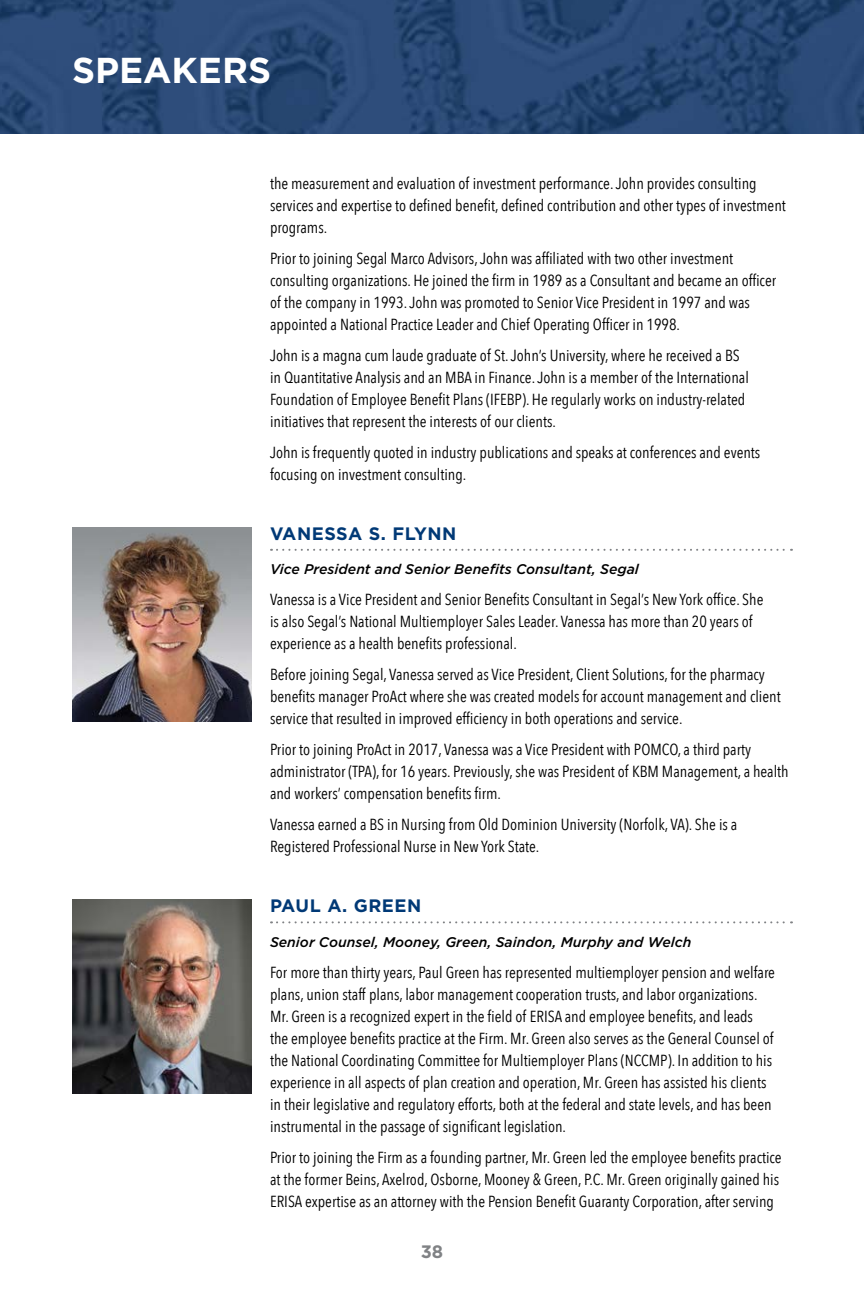
<style>
.page{position:relative;width:864px;height:1296px;background:#fff}
.page>*{position:absolute;margin:0;border:0;box-sizing:border-box;transform-origin:0 0}
.t1{font:700 36px "Gotham";color:#fff}
.t2{font:700 18px "Gotham";letter-spacing:.03em;color:#003976}
.t3{font:700 18px "Gotham";color:#808285}
.t4{font:16px/22px "Avenir Next Condensed";color:#000}
.t5{font:italic 500 14px "Gotham";color:#000}
</style>
<div class="page">
<img style="left:0;top:0;width:864px;height:133px">
<svg style="left:271px;top:549px;width:521px;height:2px"></svg>
<svg style="left:271px;top:921px;width:521px;height:2px"></svg>
<img style="left:72px;top:527px;width:180px;height:195px">
<img style="left:72px;top:899px;width:180px;height:195px">
<h1 class="t1" style="left:72px;top:46px;width:201px">SPEAKERS</h1>
<p class="t4" style="left:270px;top:171px;width:517px">the measurement and evaluation of investment performance. John provides consulting services and expertise to defined benefit, defined contribution and other types of investment programs.</p>
<p class="t4" style="left:270px;top:246px;width:508px">Prior to joining Segal Marco Advisors, John was affiliated with two other investment consulting organizations. He joined the firm in 1989 as a Consultant and became an officer of the company in 1993. John was promoted to Senior Vice President in 1997 and was appointed a National Practice Leader and Chief Operating Officer in 1998.</p>
<p class="t4" style="left:270px;top:343px;width:480px">John is a magna cum laude graduate of St. John’s University, where he received a BS in Quantitative Analysis and an MBA in Finance. John is a member of the International Foundation of Employee Benefit Plans (IFEBP). He regularly works on industry-related initiatives that represent the interests of our clients.</p>
<p class="t4" style="left:270px;top:440px;width:492px">John is frequently quoted in industry publications and speaks at conferences and events focusing on investment consulting.</p>
<p class="t2" style="left:270px;top:521px;width:188px">VANESSA S. FLYNN</p>
<p class="t5" style="left:270px;top:561px;width:370px">Vice President and Senior Benefits Consultant, Segal</p>
<p class="t4" style="left:270px;top:588px;width:495px">Vanessa is a Vice President and Senior Benefits Consultant in Segal’s New York office. She is also Segal’s National Multiemployer Sales Leader. Vanessa has more than 20 years of experience as a health benefits professional.</p>
<p class="t4" style="left:270px;top:663px;width:512px">Before joining Segal, Vanessa served as Vice President, Client Solutions, for the pharmacy benefits manager ProAct where she was created models for account management and client service that resulted in improved efficiency in both operations and service.</p>
<p class="t4" style="left:270px;top:738px;width:520px">Prior to joining ProAct in 2017, Vanessa was a Vice President with POMCO, a third party administrator (TPA), for 16 years. Previously, she was President of KBM Management, a health and workers’ compensation benefits firm.</p>
<p class="t4" style="left:270px;top:813px;width:469px">Vanessa earned a BS in Nursing from Old Dominion University (Norfolk, VA). She is a<br>Registered Professional Nurse in New York State.</p>
<p class="t2" style="left:270px;top:894px;width:153px">PAUL A. GREEN</p>
<p class="t5" style="left:270px;top:934px;width:423px">Senior Counsel, Mooney, Green, Saindon, Murphy and Welch</p>
<p class="t4" style="left:270px;top:961px;width:507px">For more than thirty years, Paul Green has represented multiemployer pension and welfare plans, union staff plans, labor management cooperation trusts, and labor organizations.<br>Mr. Green is a recognized expert in the field of ERISA and employee benefits, and leads the employee benefits practice at the Firm. Mr. Green also serves as the General Counsel of the National Coordinating Committee for Multiemployer Plans (NCCMP). In addition to his experience in all aspects of plan creation and operation, Mr. Green has assisted his clients in their legislative and regulatory efforts, both at the federal and state levels, and has been instrumental in the passage of significant legislation.</p>
<p class="t4" style="left:270px;top:1146px;width:513px">Prior to joining the Firm as a founding partner, Mr. Green led the employee benefits practice at the former Beins, Axelrod, Osborne, Mooney &amp; Green, P.C. Mr. Green originally gained his<br>ERISA expertise as an attorney with the Pension Benefit Guaranty Corporation, after serving</p>
<p class="t3" style="left:421px;top:1240px;width:24px">38</p>
</div>
